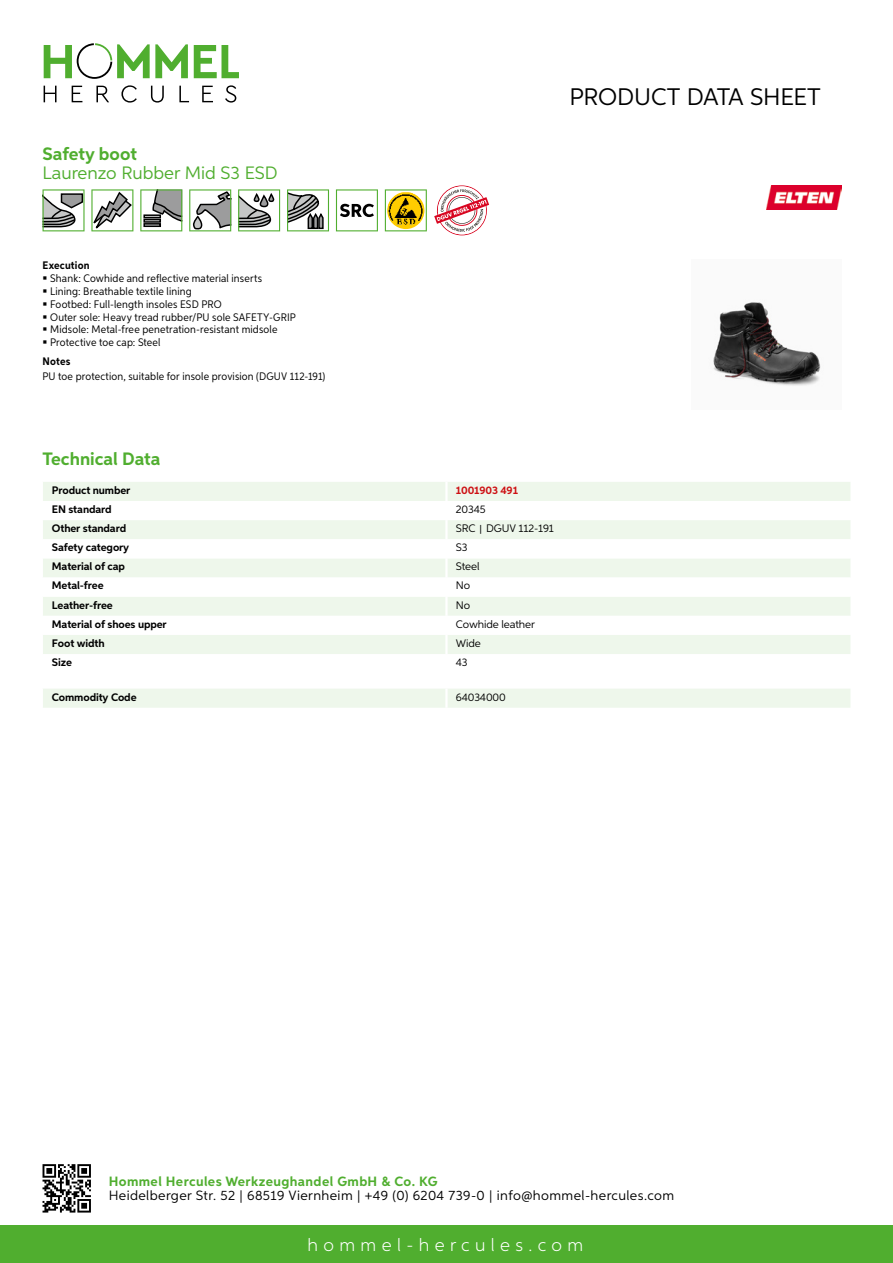
<style>
.page{position:relative;width:893px;height:1263px;background:#fff}
.page>*{position:absolute;margin:0;border:0;box-sizing:border-box;transform-origin:0 0}
.t1{font:24px "Aspira";letter-spacing:-.01em;color:#000}
.t2{font:700 18px "Aspira";color:#50ae2f}
.t3{font:18px "Aspira";color:#50ae2f}
.t4{font:300 18px "Aspira";letter-spacing:.3em;color:#fff}
.t5{font:13.5px "Aspira";letter-spacing:.03em;color:#000}
.t6{font:700 13.5px "Aspira";letter-spacing:.03em;color:#50ae2f}
.t7{font:10.95px/12.8px "Aspira Nar";letter-spacing:.015em;color:#000}
.t8{font:700 10.95px "Aspira";letter-spacing:-.01em;color:#000}
.t9{font:10.95px "Aspira";letter-spacing:-.01em;color:#000}
.t10{font:700 10.95px "Aspira Nar";letter-spacing:.015em;color:#000}
.t11{font:700 10.95px "Aspira";letter-spacing:-.01em;color:#cd1013}
.s1{font-family:"Wuerth Global";font-size:10.5px}
</style>
<div class="page">
<div style="left:0;top:1226px;width:893px;height:37px;background:#50ae2f"></div>
<svg style="left:43px;top:1164px;width:48px;height:48px"></svg>
<svg style="left:194px;top:45px;width:45px;height:33px"></svg>
<svg style="left:44px;top:43px;width:144px;height:36px"></svg>
<svg style="left:44px;top:86px;width:13px;height:16px"></svg>
<svg style="left:72px;top:86px;width:10px;height:16px"></svg>
<svg style="left:96px;top:86px;width:13px;height:16px"></svg>
<svg style="left:121px;top:85px;width:16px;height:18px"></svg>
<svg style="left:151px;top:86px;width:13px;height:17px"></svg>
<svg style="left:179px;top:86px;width:10px;height:16px"></svg>
<svg style="left:202px;top:86px;width:11px;height:16px"></svg>
<svg style="left:225px;top:85px;width:11px;height:18px"></svg>
<div style="left:43px;top:482px;width:807px;height:19px;background:#eef7eb"></div>
<svg style="left:43px;top:520px;width:807px;height:134px;fill:#eef7eb"></svg>
<hr style="left:445px;top:482px;width:3px;height:19px;background:#fff">
<hr style="left:445px;top:520px;width:3px;height:19px;background:#fff">
<hr style="left:445px;top:539px;width:3px;height:19px;background:#fff">
<hr style="left:445px;top:558px;width:3px;height:19px;background:#fff">
<hr style="left:445px;top:577px;width:3px;height:20px;background:#fff">
<hr style="left:445px;top:597px;width:3px;height:19px;background:#fff">
<hr style="left:445px;top:616px;width:3px;height:19px;background:#fff">
<hr style="left:445px;top:635px;width:3px;height:19px;background:#fff">
<div style="left:43px;top:689px;width:807px;height:19px;background:#eef7eb"></div>
<hr style="left:445px;top:689px;width:3px;height:19px;background:#fff">
<svg style="left:43px;top:189px;width:90px;height:42px"></svg>
<svg style="left:140px;top:189px;width:42px;height:42px"></svg>
<svg style="left:189px;top:189px;width:42px;height:42px"></svg>
<svg style="left:238px;top:189px;width:42px;height:42px"></svg>
<svg style="left:287px;top:189px;width:42px;height:42px"></svg>
<svg style="left:336px;top:189px;width:42px;height:42px"></svg>
<svg style="left:385px;top:189px;width:42px;height:42px"></svg>
<svg style="left:434px;top:185px;width:55px;height:50px"></svg>
<img style="left:713px;top:302px;width:108px;height:84px">
<img style="left:766px;top:185px;width:76px;height:24px">
<h2 class="t2" style="left:43px;top:142px;width:96px">Safety boot</h2>
<h2 class="t3" style="left:43px;top:162px;width:234px">Laurenzo Rubber Mid S3 ESD</h2>
<h1 class="t1" style="left:569px;top:82px;width:253px">Product data sh eet</h1>
<p class="t10" style="left:43px;top:259px;width:49px">Execution</p>
<p class="t7" style="left:50px;top:272px;width:247px">Shank: Cowhide and reflective material inserts<br>Lining: Breathable textile lining<br>Footbed: Full-length insoles ESD PRO<br>Outer sole: Heavy tread rubber/PU sole SAFETY-GRIP Midsole: Metal-free penetration-resistant midsole Protective toe cap: Steel</p>
<p class="t10" style="left:43px;top:355px;width:29px">Notes</p>
<p class="t7" style="left:43px;top:370px;width:284px">PU toe protection, suitable for insole provision (DGUV 112-191)</p>
<h2 class="t2" style="left:43px;top:448px;width:120px">Technical Data</h2>
<p class="t8" style="left:52px;top:483px;width:80px">Product number</p>
<p class="t11" style="left:456px;top:483px;width:64px">1001903 491</p>
<p class="t8" style="left:52px;top:502px;width:61px">EN standard</p>
<p class="t9" style="left:456px;top:502px;width:31px">20345</p>
<p class="t8" style="left:52px;top:521px;width:76px">Other standard</p>
<p class="t9" style="left:456px;top:522px;width:100px">SRC <span class="s1">|</span> DGUV 112-191</p>
<p class="t8" style="left:52px;top:541px;width:79px">Safety category</p>
<p class="t9" style="left:456px;top:541px;width:13px">S3</p>
<p class="t8" style="left:52px;top:560px;width:75px">Material of cap</p>
<p class="t9" style="left:456px;top:560px;width:25px">Steel</p>
<p class="t8" style="left:52px;top:579px;width:53px">Metal-free</p>
<p class="t9" style="left:456px;top:579px;width:16px">No</p>
<p class="t8" style="left:52px;top:598px;width:62px">Leather-free</p>
<p class="t9" style="left:456px;top:598px;width:16px">No</p>
<p class="t8" style="left:52px;top:617px;width:116px">Material of shoes upper</p>
<p class="t9" style="left:456px;top:617px;width:81px">Cowhide leather</p>
<p class="t8" style="left:52px;top:636px;width:54px">Foot width</p>
<p class="t9" style="left:456px;top:636px;width:27px">Wide</p>
<p class="t8" style="left:52px;top:655px;width:22px">Size</p>
<p class="t9" style="left:456px;top:655px;width:13px">43</p>
<p class="t8" style="left:52px;top:690px;width:86px">Commodity Code</p>
<p class="t9" style="left:456px;top:690px;width:52px">64034000</p>
<p class="t6" style="left:109px;top:1172px;width:330px">Hommel Hercules Werkzeughandel GmbH &amp; Co. KG</p>
<p class="t5" style="left:109px;top:1187px;width:567px">Heidelberger Str. 52 | 68519 Viernheim | +49 (0) 6204 739-0 | info@hommel-hercules.com</p>
<h2 class="t4" style="left:307px;top:1234px;width:277px">hommel-hercules.com</h2>
</div>
